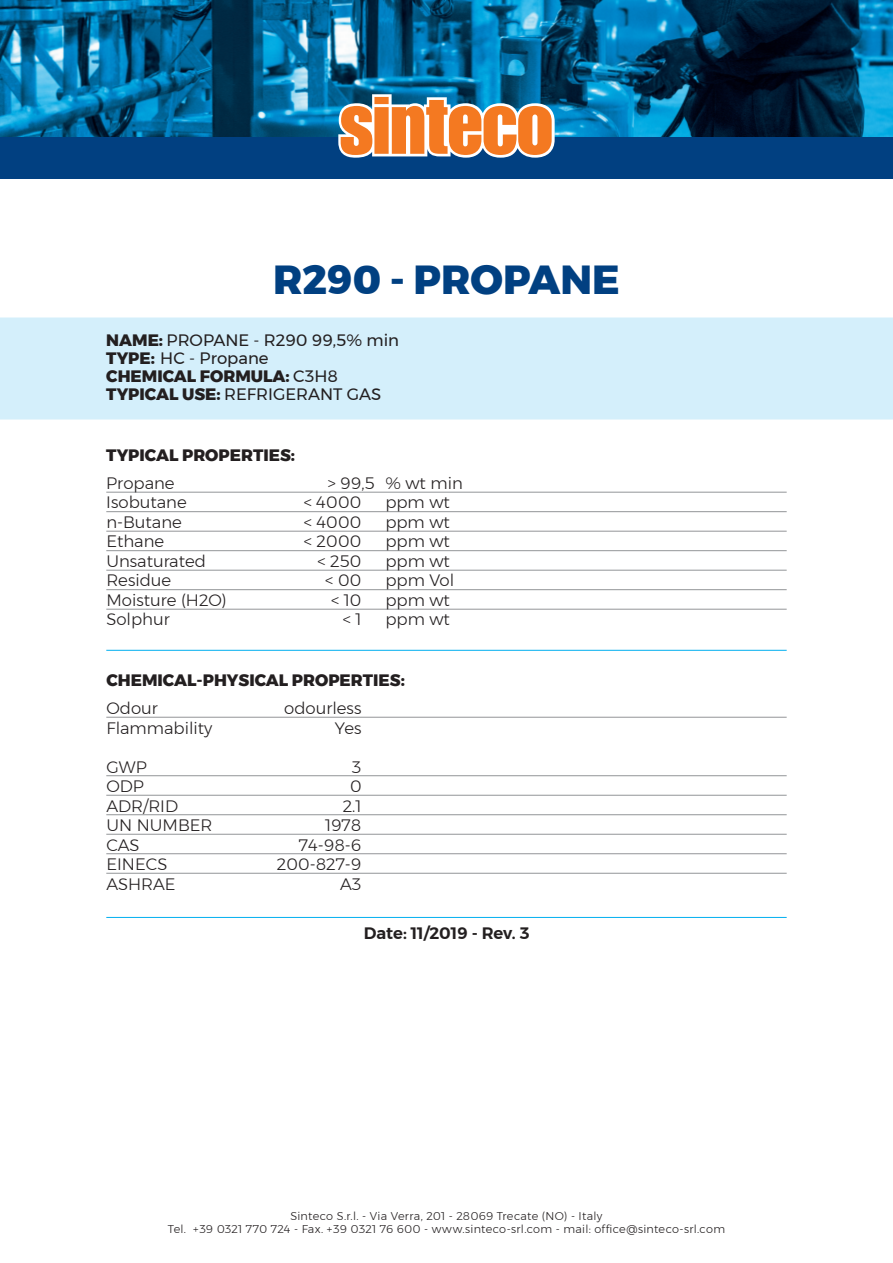
<style>
.page{position:relative;width:893px;height:1263px;background:#fff}
.page>*{position:absolute;margin:0;border:0;box-sizing:border-box;transform-origin:0 0}
.t1{font:800 40.5px "Montserrat";color:#014081}
.t2{font:300 16.5px "Montserrat";color:#231f20}
.t3{font:16.5px/18px "Montserrat";color:#231f20}
.t4{font:800 16.5px "Montserrat";color:#231f20}
.t5{font:600 16.5px "Montserrat";color:#231f20}
.t6{font:300 11.25px/12.8px "Montserrat";letter-spacing:.02em;color:#231f20;text-align:center}
.s1{font-weight:800}
</style>
<div class="page">
<div style="left:0;top:317px;width:893px;height:48px;background:#d4effb"></div>
<div style="left:0;top:353px;width:893px;height:48px;background:#d4effb"></div>
<div style="left:0;top:371px;width:893px;height:48px;background:#d4effb"></div>
<hr style="left:106px;top:492px;width:681px;height:1px;background:#939598">
<hr style="left:106px;top:511px;width:681px;height:1px;background:#939598">
<hr style="left:106px;top:531px;width:681px;height:1px;background:#939598">
<hr style="left:106px;top:550px;width:681px;height:1px;background:#939598">
<hr style="left:106px;top:570px;width:681px;height:1px;background:#939598">
<hr style="left:106px;top:589px;width:681px;height:1px;background:#939598">
<hr style="left:106px;top:609px;width:681px;height:1px;background:#939598">
<hr style="left:106px;top:650px;width:681px;height:1px;background:#00aeef">
<hr style="left:106px;top:717px;width:681px;height:1px;background:#939598">
<hr style="left:106px;top:775px;width:681px;height:1px;background:#939598">
<hr style="left:106px;top:795px;width:681px;height:1px;background:#939598">
<hr style="left:106px;top:814px;width:681px;height:1px;background:#939598">
<hr style="left:106px;top:834px;width:681px;height:1px;background:#939598">
<hr style="left:106px;top:853px;width:681px;height:1px;background:#939598">
<hr style="left:106px;top:873px;width:681px;height:1px;background:#939598">
<hr style="left:106px;top:917px;width:681px;height:1px;background:#00aeef">
<img style="left:0;top:0;width:893px;height:137px">
<div style="left:0;top:137px;width:893px;height:42px;background:#014081"></div>
<svg style="left:338px;top:94px;width:217px;height:64px;background:#c7936b"></svg>
<h1 class="t1" style="left:273px;top:247px;width:348px">R290 - PROPANE</h1>
<p class="t3" style="left:106px;top:331px;width:294px"><span class="s1">NAME:</span> PROPANE - R290 99,5% min<br><span class="s1">TYPE:</span> HC - Propane<br><span class="s1">CHEMICAL FORMULA:</span> C3H8<br><span class="s1">TYPICAL USE:</span> REFRIGERANT GAS</p>
<p class="t4" style="left:106px;top:442px;width:190px">TYPICAL PROPERTIES:</p>
<p class="t2" style="left:106px;top:471px;width:70px">Propane</p>
<p class="t2" style="left:328px;top:471px;width:137px">&gt; 99,5 % wt min</p>
<p class="t2" style="left:106px;top:490px;width:82px">Isobutane</p>
<p class="t2" style="left:304px;top:490px;width:59px">&lt; 4000</p>
<p class="t2" style="left:385px;top:490px;width:66px">ppm wt</p>
<p class="t2" style="left:106px;top:510px;width:77px">n-Butane</p>
<p class="t2" style="left:304px;top:510px;width:59px">&lt; 4000</p>
<p class="t2" style="left:385px;top:510px;width:66px">ppm wt</p>
<p class="t2" style="left:106px;top:529px;width:59px">Ethane</p>
<p class="t2" style="left:304px;top:529px;width:59px">&lt; 2000</p>
<p class="t2" style="left:385px;top:529px;width:66px">ppm wt</p>
<p class="t2" style="left:106px;top:549px;width:101px">Unsaturated</p>
<p class="t2" style="left:317px;top:549px;width:45px">&lt; 250</p>
<p class="t2" style="left:385px;top:549px;width:66px">ppm wt</p>
<p class="t2" style="left:106px;top:568px;width:66px">Residue</p>
<p class="t2" style="left:325px;top:568px;width:38px">&lt; 00</p>
<p class="t2" style="left:385px;top:568px;width:70px">ppm Vol</p>
<p class="t2" style="left:106px;top:588px;width:122px">Moisture (H2O)</p>
<p class="t2" style="left:331px;top:588px;width:32px">&lt; 10</p>
<p class="t2" style="left:385px;top:588px;width:66px">ppm wt</p>
<p class="t2" style="left:106px;top:607px;width:65px">Solphur</p>
<p class="t2" style="left:343px;top:607px;width:20px">&lt; 1</p>
<p class="t2" style="left:385px;top:607px;width:66px">ppm wt</p>
<p class="t4" style="left:106px;top:667px;width:300px">CHEMICAL-PHYSICAL PROPERTIES:</p>
<p class="t2" style="left:106px;top:696px;width:53px">Odour</p>
<p class="t2" style="left:284px;top:696px;width:79px">odourless</p>
<p class="t2" style="left:106px;top:715px;width:107px">Flammability</p>
<p class="t2" style="left:335px;top:715px;width:28px">Yes</p>
<p class="t2" style="left:106px;top:754px;width:42px">GWP</p>
<p class="t2" style="left:352px;top:754px;width:11px">3</p>
<p class="t2" style="left:106px;top:774px;width:39px">ODP</p>
<p class="t2" style="left:350px;top:774px;width:13px">0</p>
<p class="t2" style="left:106px;top:793px;width:73px">ADR/RID</p>
<p class="t2" style="left:343px;top:793px;width:20px">2.1</p>
<p class="t2" style="left:106px;top:813px;width:108px">UN NUMBER</p>
<p class="t2" style="left:325px;top:813px;width:38px">1978</p>
<p class="t2" style="left:106px;top:832px;width:35px">CAS</p>
<p class="t2" style="left:299px;top:832px;width:64px">74-98-6</p>
<p class="t2" style="left:106px;top:852px;width:62px">EINECS</p>
<p class="t2" style="left:277px;top:852px;width:86px">200-827-9</p>
<p class="t2" style="left:106px;top:871px;width:71px">ASHRAE</p>
<p class="t2" style="left:340px;top:871px;width:23px">A3</p>
<p class="t5" style="left:364px;top:920px;width:167px">Date: 11/2019 - Rev. 3</p>
<p class="t6" style="left:168px;top:1209px;width:559px">Sinteco S.r.l. - Via Verra, 201 - 28069 Trecate (NO) - Italy<br>Tel. +39 0321 770 724 - Fax. +39 0321 76 600 - www.sinteco-srl.com - mail: office@sinteco-srl.com</p>
</div>
